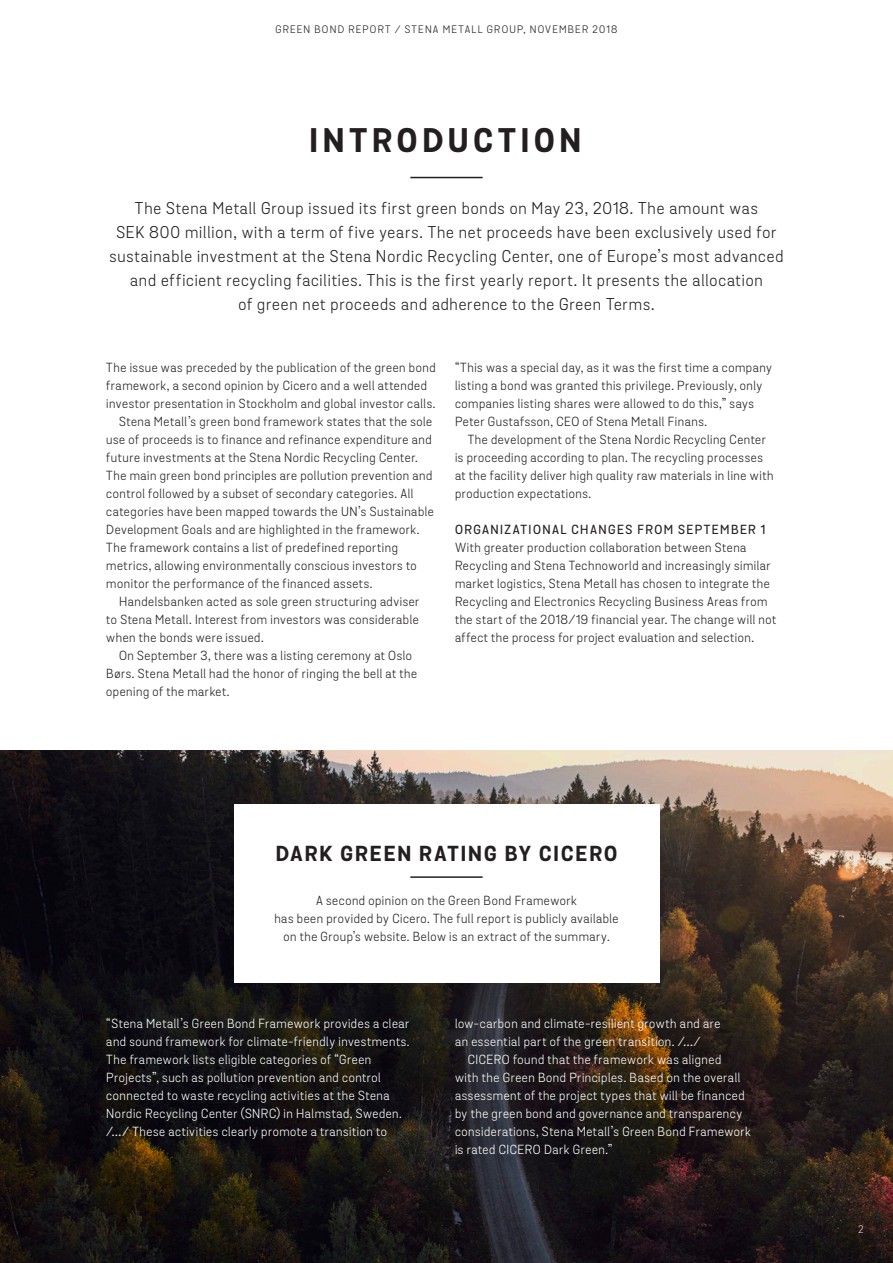
<style>
.page{position:relative;width:893px;height:1263px;background:#fff}
.page>*{position:absolute;margin:0;border:0;box-sizing:border-box;transform-origin:0 0}
.Brödtext{font:700 33px "Stena Sans";letter-spacing:.145em;color:#231f20}
.Mellanrubrik{font:700 21px "Stena Sans";letter-spacing:.1em;color:#231f20}
.Brödtext-2{font:16.5px/24px "Stena Sans";letter-spacing:.05em;color:#231f20;text-align:center}
.Brödtext-3{font:12.75px/18px "Stena Sans";letter-spacing:.045em;color:#231f20}
.Brödtext-4{font:12.75px/18px "Stena Sans";letter-spacing:.045em;color:#fff}
.Mellanrubrik-2{font:12.75px/18px "Stena Sans";letter-spacing:.045em;color:#231f20;text-align:center}
.Mellanrubrik-3{font:500 12.75px "Stena Sans";letter-spacing:.115em;color:#231f20}
.t1{font:10.5px "Stena Sans";letter-spacing:.12em;color:#231f20}
.Mellanrubrik-4{font:300 10.5px "Stena Number";color:#fff}
</style>
<div class="page">
<img style="left:0;top:750px;width:893px;height:513px">
<hr style="left:410px;top:177px;width:73px;height:1px;background:#231f20">
<div style="left:234px;top:804px;width:425px;height:178px;background:#fff"></div>
<hr style="left:410px;top:876px;width:73px;height:2px;background:#231f20">
<p class="t1" style="left:275px;top:23px;width:344px">GREEN BOND REPORT / STENA METALL GROUP, NOVEMBER 2018</p>
<p class="Brödtext" style="left:309px;top:120px;width:273px">INTRODUCTION</p>
<p class="Brödtext-2" style="left:109px;top:197px;width:676px">The Stena Metall Group issued its first green bonds on May 23, 2018. The amount was<br>SEK 800 million, with a term of five years. The net proceeds have been exclusively used for sustainable investment at the Stena Nordic Recycling Center, one of Europe’s most advanced and efficient recycling facilities. This is the first yearly report. It presents the allocation<br>of green net proceeds and adherence to the Green Terms.</p>
<p class="Brödtext-3" style="left:106px;top:358px;width:331px">The issue was preceded by the publication of the green bond framework, a second opinion by Cicero and a well attended investor presentation in Stockholm and global investor calls.</p>
<p class="Brödtext-3" style="left:106px;top:412px;width:329px;text-indent:13px">Stena Metall’s green bond framework states that the sole use of proceeds is to finance and refinance expenditure and future investments at the Stena Nordic Recycling Center.<br>The main green bond principles are pollution prevention and control followed by a subset of secondary categories. All categories have been mapped towards the UN’s Sustainable Development Goals and are highlighted in the framework.<br>The framework contains a list of predefined reporting metrics, allowing environmentally conscious investors to monitor the performance of the financed assets.</p>
<p class="Brödtext-3" style="left:106px;top:592px;width:315px;text-align:justify;text-indent:13px">Handelsbanken acted as sole green structuring adviser to Stena Metall. Interest from investors was considerable when the bonds were issued.</p>
<p class="Brödtext-3" style="left:106px;top:646px;width:312px;text-indent:13px">On September 3, there was a listing ceremony at Oslo<br>Børs. Stena Metall had the honor of ringing the bell at the opening of the market.</p>
<p class="Brödtext-3" style="left:455px;top:358px;width:319px">“This was a special day, as it was the first time a company listing a bond was granted this privilege. Previously, only companies listing shares were allowed to do this,” says Peter Gustafsson, CEO of Stena Metall Finans.</p>
<p class="Brödtext-3" style="left:455px;top:430px;width:320px;text-indent:13px">The development of the Stena Nordic Recycling Center is proceeding according to plan. The recycling processes at the facility deliver high quality raw materials in line with production expectations.</p>
<p class="Mellanrubrik-3" style="left:455px;top:521px;width:312px">ORGANIZATIONAL CHANGES FROM SEPTEMBER 1</p>
<p class="Brödtext-3" style="left:455px;top:538px;width:323px">With greater production collaboration between Stena Recycling and Stena Technoworld and increasingly similar market logistics, Stena Metall has chosen to integrate the Recycling and Electronics Recycling Business Areas from the start of the 2018/19 financial year. The change will not affect the process for project evaluation and selection.</p>
<p class="Mellanrubrik" style="left:276px;top:841px;width:343px">DARK GREEN RATING BY CICERO</p>
<p class="Mellanrubrik-2" style="left:274px;top:892px;width:346px">A second opinion on the Green Bond Framework<br>has been provided by Cicero. The full report is publicly available on the Group’s website. Below is an extract of the summary.</p>
<p class="Brödtext-4" style="left:106px;top:1015px;width:305px">“Stena Metall’s Green Bond Framework provides a clear and sound framework for climate-friendly investments.<br>The framework lists eligible categories of “Green Projects”, such as pollution prevention and control connected to waste recycling activities at the Stena Nordic Recycling Center (SNRC) in Halmstad, Sweden. /…/ These activities clearly promote a transition to</p>
<p class="Brödtext-4" style="left:455px;top:1015px;width:267px">low-carbon and climate-resilient growth and are an essential part of the green transition. /…/</p>
<p class="Brödtext-4" style="left:455px;top:1051px;width:297px;text-indent:13px">CICERO found that the framework was aligned<br>with the Green Bond Principles. Based on the overall assessment of the project types that will be financed by the green bond and governance and transparency considerations, Stena Metall’s Green Bond Framework is rated CICERO Dark Green.”</p>
<p class="Mellanrubrik-4" style="left:858px;top:1223px;width:7px">2</p>
</div>
